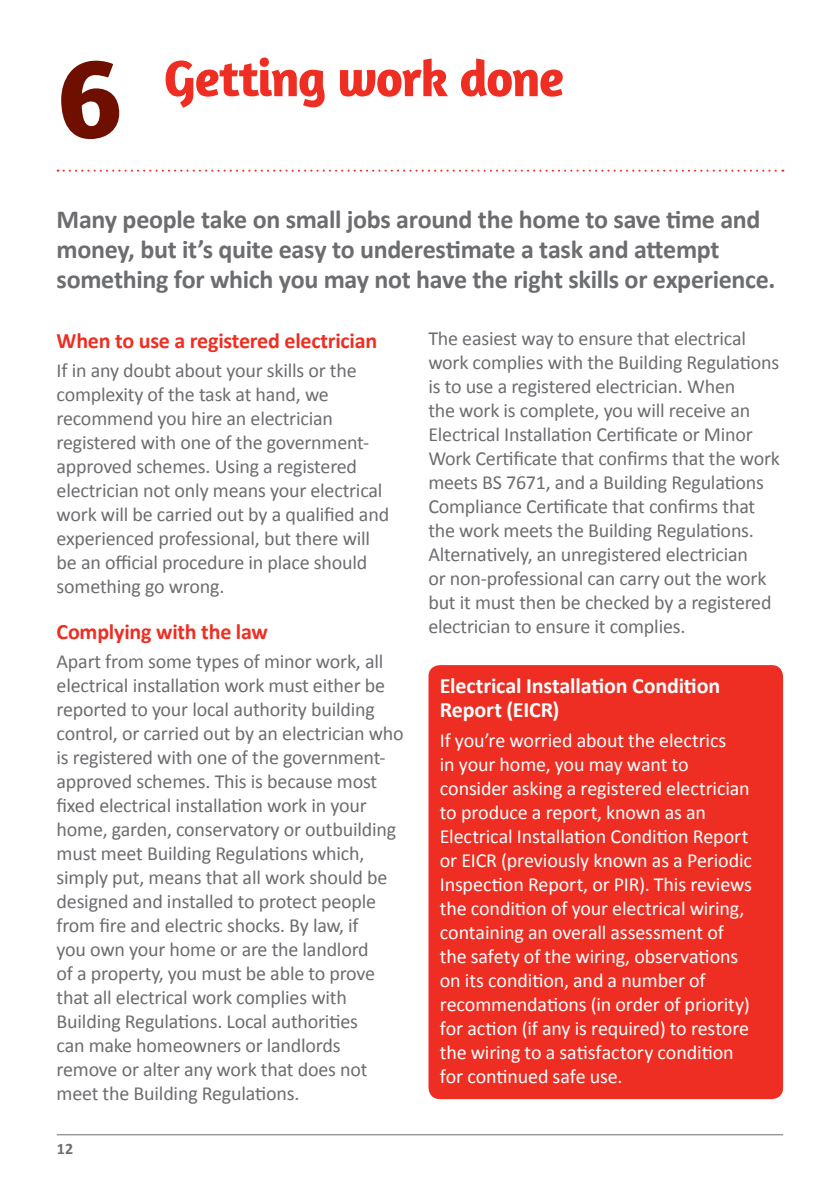
<style>
.page{position:relative;width:840px;height:1191px;background:#fff}
.page>*{position:absolute;margin:0;border:0;box-sizing:border-box;transform-origin:0 0}
.t1{font:700 120px "Amaranth";color:#6f0f00}
.t2{font:700 52px "Amaranth";letter-spacing:-.03em;color:#ee2e22}
.t3{font:700 26px/30px "Calibri";letter-spacing:-.015em;color:#6c6d70}
.t4{font:700 22px "Calibri";letter-spacing:-.01em;color:#ee2e22}
.t5{font:700 22px/24px "Calibri";letter-spacing:-.005em;color:#fff}
.t6{font:20px/24px "Calibri";letter-spacing:-.01em;color:#6c6d70}
.t7{font:20px/24px "Calibri";letter-spacing:-.005em;color:#fff}
.t8{font:700 16px "Calibri";color:#6c6d70}
</style>
<div class="page">
<hr style="left:57px;top:1134px;width:725px;height:1px;background:#6c6d70">
<svg style="left:58px;top:170px;width:725px;height:2px"></svg>
<div style="left:428px;top:665px;width:354px;height:434px;background:#ee2e22;border-radius:11px"></div>
<p class="t1" style="left:57px;top:21px;width:67px">6</p>
<p class="t2" style="left:164px;top:45px;width:401px">Getting work done</p>
<p class="t3" style="left:57px;top:204px;width:720px">Many people take on small jobs around the home to save time and money, but it’s quite easy to underestimate a task and attempt something for which you may not have the right skills or experience.</p>
<p class="t4" style="left:57px;top:326px;width:322px">When to use a registered electrician</p>
<p class="t6" style="left:57px;top:359px;width:334px">If in any doubt about your skills or the complexity of the task at hand, we recommend you hire an electrician registered with one of the government&shy;approved schemes. Using a registered electrician not only means your electrical work will be carried out by a qualified and experienced professional, but there will be an official procedure in place should something go wrong.</p>
<p class="t4" style="left:57px;top:617px;width:213px">Complying with the law</p>
<p class="t6" style="left:57px;top:649px;width:348px">Apart from some types of minor work, all electrical installation work must either be reported to your local authority building control, or carried out by an electrician who is registered with one of the government&shy;approved schemes. This is because most fixed electrical installation work in your home, garden, conservatory or outbuilding must meet Building Regulations which, simply put, means that all work should be designed and installed to protect people from fire and electric shocks. By law, if<br>you own your home or are the landlord<br>of a property, you must be able to prove that all electrical work complies with Building Regulations. Local authorities<br>can make homeowners or landlords remove or alter any work that does not meet the Building Regulations.</p>
<p class="t8" style="left:57px;top:1138px;width:18px">12</p>
<p class="t6" style="left:428px;top:326px;width:353px">The easiest way to ensure that electrical work complies with the Building Regulations is to use a registered electrician. When<br>the work is complete, you will receive an Electrical Installation Certificate or Minor Work Certificate that confirms that the work meets BS 7671, and a Building Regulations Compliance Certificate that confirms that the work meets the Building Regulations.<br>Alternatively, an unregistered electrician<br>or non-professional can carry out the work but it must then be checked by a registered electrician to ensure it complies.</p>
<p class="t5" style="left:439px;top:673px;width:282px">Electrical Installation Condition<br>Report (EICR)</p>
<p class="t7" style="left:439px;top:728px;width:313px">If you’re worried about the electrics<br>in your home, you may want to consider asking a registered electrician to produce a report, known as an Electrical Installation Condition Report or EICR (previously known as a Periodic Inspection Report, or PIR). This reviews the condition of your electrical wiring, containing an overall assessment of the safety of the wiring, observations on its condition, and a number of recommendations (in order of priority) for action (if any is required) to restore the wiring to a satisfactory condition for continued safe use.</p>
</div>
